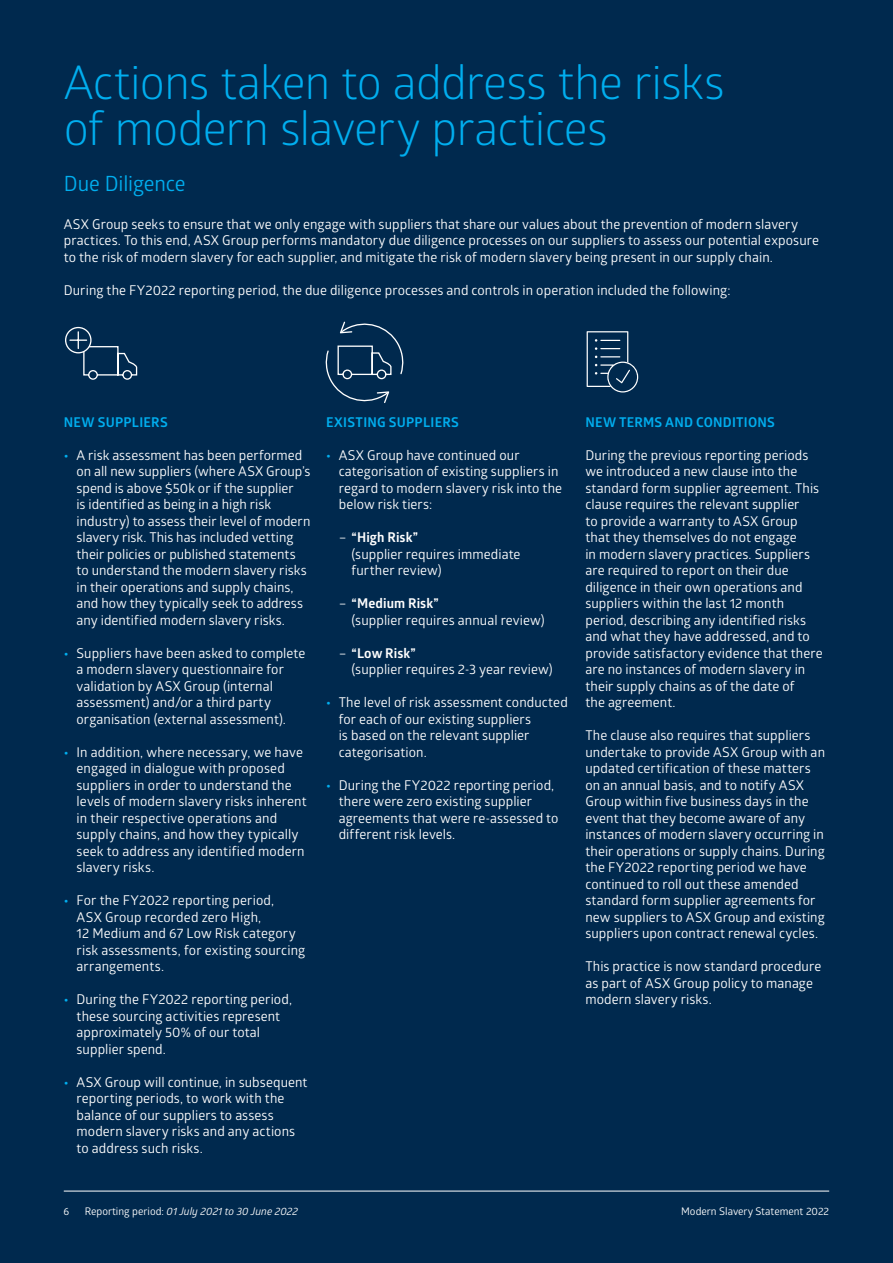
<style>
.page{position:relative;width:893px;height:1263px;background:#00294e}
.page>*{position:absolute;margin:0;border:0;box-sizing:border-box;transform-origin:0 0}
.t1{font:46.5px/46.5px "Glober";letter-spacing:-.015em;color:#00aeef}
.t2{font:21px "Glober";letter-spacing:-.01em;color:#00aeef}
.t3{font:13.5px/16.5px "Glober";letter-spacing:.005em;color:#fff}
.t4{font:700 13.5px "Glober";letter-spacing:.02em;color:#00aeef}
.t5{font:italic 10.5px "Glober";color:#fff}
.t6{font:10.5px "Glober";color:#fff}
.s1{font-weight:700;color:#00aeef}
.s2{font-weight:700}
.s3{font-style:normal}
</style>
<div class="page">
<hr style="left:64px;top:1191px;width:765px;height:1px;background:#fff">
<svg style="left:325px;top:321px;width:79px;height:82px"></svg>
<svg style="left:65px;top:326px;width:73px;height:54px"></svg>
<svg style="left:587px;top:331px;width:51px;height:61px"></svg>
<p class="t1" style="left:64px;top:57px;width:662px">Actions taken to address the risks of modern slavery practices</p>
<p class="t2" style="left:64px;top:169px;width:123px">Due Diligence</p>
<p class="t3" style="left:64px;top:215px;width:757px">ASX Group seeks to ensure that we only engage with suppliers that share our values about the prevention of modern slavery practices. To this end, ASX Group performs mandatory due diligence processes on our suppliers to assess our potential exposure to the risk of modern slavery for each supplier, and mitigate the risk of modern slavery being present in our supply chain.</p>
<p class="t3" style="left:64px;top:281px;width:668px">During the FY2022 reporting period, the due diligence processes and controls in operation included the following:</p>
<p class="t4" style="left:64px;top:413px;width:106px">NEW SUPPLIERS</p>
<p class="t3" style="left:77px;top:446px;width:235px;text-indent:-13px"><span class="s1">•</span> A risk assessment has been performed on all new suppliers (where ASX Group’s spend is above $50k or if the supplier<br>is identified as being in a high risk industry) to assess their level of modern slavery risk. This has included vetting their policies or published statements to understand the modern slavery risks in their operations and supply chains, and how they typically seek to address any identified modern slavery risks.</p>
<p class="t3" style="left:77px;top:644px;width:230px;text-indent:-13px"><span class="s1">•</span> Suppliers have been asked to complete a modern slavery questionnaire for validation by ASX Group (internal assessment) and/or a third party organisation (external assessment).</p>
<p class="t3" style="left:77px;top:743px;width:232px;text-indent:-13px"><span class="s1">•</span> In addition, where necessary, we have engaged in dialogue with proposed suppliers in order to understand the levels of modern slavery risks inherent in their respective operations and supply chains, and how they typically seek to address any identified modern slavery risks.</p>
<p class="t3" style="left:77px;top:892px;width:230px;text-indent:-13px"><span class="s1">•</span> For the FY2022 reporting period,<br>ASX Group recorded zero High,<br>12 Medium and 67 Low Risk category risk assessments, for existing sourcing arrangements.</p>
<p class="t3" style="left:77px;top:991px;width:217px;text-indent:-13px"><span class="s1">•</span> During the FY2022 reporting period, these sourcing activities represent approximately 50% of our total supplier spend.</p>
<p class="t3" style="left:77px;top:1073px;width:233px;text-indent:-13px"><span class="s1">•</span> ASX Group will continue, in subsequent reporting periods, to work with the balance of our suppliers to assess modern slavery risks and any actions to address such risks.</p>
<p class="t4" style="left:326px;top:413px;width:134px">EXISTING SUPPLIERS</p>
<p class="t3" style="left:339px;top:446px;width:225px;text-indent:-13px"><span class="s1">•</span> ASX Group have continued our categorisation of existing suppliers in regard to modern slavery risk into the below risk tiers:</p>
<p class="t3" style="left:351px;top:529px;width:171px;text-indent:-13px">– <span class="s2">“High Risk”<br></span>(supplier requires immediate further review)</p>
<p class="t3" style="left:351px;top:595px;width:195px;text-indent:-13px">– <span class="s2">“Medium Risk”<br></span>(supplier requires annual review)</p>
<p class="t3" style="left:351px;top:644px;width:203px;text-indent:-13px">– <span class="s2">“Low Risk”<br></span>(supplier requires 2-3 year review)</p>
<p class="t3" style="left:339px;top:694px;width:231px;text-indent:-13px"><span class="s1">•</span> The level of risk assessment conducted for each of our existing suppliers<br>is based on the relevant supplier categorisation.</p>
<p class="t3" style="left:339px;top:776px;width:221px;text-indent:-13px"><span class="s1">•</span> During the FY2022 reporting period, there were zero existing supplier agreements that were re-assessed to different risk levels.</p>
<p class="t4" style="left:585px;top:413px;width:191px">NEW TERMS AND CONDITIONS</p>
<p class="t3" style="left:585px;top:446px;width:239px">During the previous reporting periods we introduced a new clause into the standard form supplier agreement. This clause requires the relevant supplier<br>to provide a warranty to ASX Group that they themselves do not engage<br>in modern slavery practices. Suppliers are required to report on their due diligence in their own operations and suppliers within the last 12 month period, describing any identified risks and what they have addressed, and to provide satisfactory evidence that there are no instances of modern slavery in their supply chains as of the date of<br>the agreement.</p>
<p class="t3" style="left:585px;top:727px;width:241px">The clause also requires that suppliers undertake to provide ASX Group with an updated certification of these matters on an annual basis, and to notify ASX Group within five business days in the event that they become aware of any instances of modern slavery occurring in their operations or supply chains. During the FY2022 reporting period we have continued to roll out these amended standard form supplier agreements for new suppliers to ASX Group and existing suppliers upon contract renewal cycles.</p>
<p class="t3" style="left:585px;top:958px;width:237px">This practice is now standard procedure as part of ASX Group policy to manage modern slavery risks.</p>
<p class="t6" style="left:63px;top:1204px;width:7px">6</p>
<p class="t5" style="left:85px;top:1204px;width:215px"><span class="s3">Reporting period:</span> 01 July 2021 to 30 June 2022</p>
<p class="t6" style="left:681px;top:1204px;width:149px">Modern Slavery Statement 2022</p>
</div>
